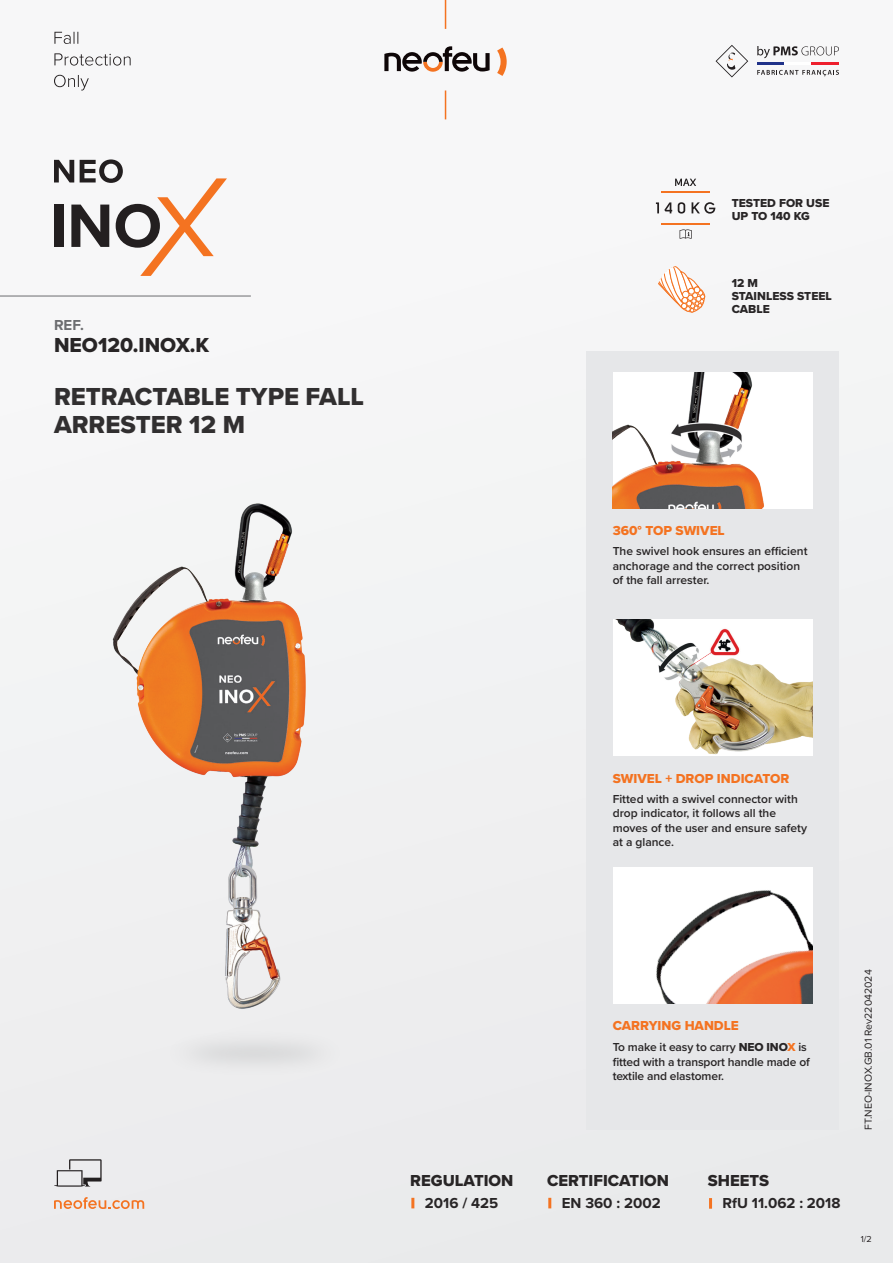
<style>
.page{position:relative;width:893px;height:1263px;background:#f3f4f4}
.page>*{position:absolute;margin:0;border:0;box-sizing:border-box;transform-origin:0 0}
.t1{font:25.5px/28.5px "Proxima Nova Extrabld";color:#312f30}
.t2{font:21px "Proxima Nova Extrabld";color:#282526}
.t3{font:16.5px "Proxima Nova Extrabld";color:#282526}
.t4{font:700 15px "Proxima Nova";color:#282526}
.t5{font:700 15px "Proxima Nova";color:#6c6d70}
.t6{font:13.5px "Proxima Nova Extrabld";color:#f47321}
.t7{font:600 12px/14.4px "Proxima Nova";color:#282526}
.t8{font:12px/13.2px "Proxima Nova Extrabld";color:#282526}
.t9{font:10.5px "Proxima Nova";color:#231f20}
.t10{font:9px "Proxima Nova";color:#231f20}
.s1{font-family:"Proxima Nova Extrabld";font-weight:400}
.s2{font-family:"Proxima Nova Extrabld";font-weight:400;color:#f47321}
</style>
<div class="page">
<svg style="left:54px;top:1159px;width:48px;height:27px"></svg>
<svg style="left:54px;top:1197px;width:90px;height:12px"></svg>
<svg style="left:411px;top:1198px;width:3px;height:10px"></svg>
<svg style="left:548px;top:1198px;width:3px;height:10px"></svg>
<svg style="left:709px;top:1198px;width:3px;height:11px"></svg>
<svg style="left:497px;top:48px;width:10px;height:28px"></svg>
<svg style="left:384px;top:46px;width:106px;height:26px"></svg>
<svg style="left:445px;top:0;width:1px;height:29px"></svg>
<svg style="left:445px;top:90px;width:1px;height:29px"></svg>
<svg style="left:716px;top:45px;width:32px;height:32px"></svg>
<svg style="left:757px;top:46px;width:82px;height:12px"></svg>
<svg style="left:757px;top:70px;width:82px;height:6px"></svg>
<hr style="left:757px;top:62px;width:27px;height:3px;background:#203289">
<hr style="left:784px;top:62px;width:28px;height:3px;background:#fff">
<hr style="left:812px;top:62px;width:27px;height:3px;background:#ee1f2d">
<svg style="left:675px;top:179px;width:21px;height:7px"></svg>
<hr style="left:661px;top:191px;width:49px;height:2px;background:#f47321">
<hr style="left:661px;top:223px;width:49px;height:1px;background:#f47321">
<svg style="left:656px;top:202px;width:16px;height:11px"></svg>
<svg style="left:678px;top:202px;width:7px;height:12px"></svg>
<svg style="left:692px;top:202px;width:23px;height:12px"></svg>
<svg style="left:680px;top:229px;width:12px;height:10px"></svg>
<svg style="left:54px;top:75px;width:35px;height:15px"></svg>
<svg style="left:54px;top:53px;width:77px;height:13px"></svg>
<svg style="left:54px;top:32px;width:24px;height:12px"></svg>
<img style="left:112px;top:503px;width:194px;height:480px">
<hr style="left:0;top:296px;width:251px;height:1px;background:#6c6d70">
<svg style="left:54px;top:159px;width:173px;height:117px"></svg>
<svg style="left:658px;top:266px;width:47px;height:47px"></svg>
<img style="left:179px;top:983px;width:152px;height:88px">
<div style="left:586px;top:351px;width:253px;height:779px;background:#e6e7e9"></div>
<img style="left:613px;top:373px;width:199px;height:136px">
<img style="left:613px;top:867px;width:199px;height:136px">
<img style="left:613px;top:620px;width:199px;height:136px">
<p class="t5" style="left:54px;top:313px;width:32px">REF.</p>
<h2 class="t2" style="left:54px;top:332px;width:157px">NEO120.INOX.K</h2>
<h1 class="t1" style="left:54px;top:383px;width:312px">RETRACTABLE TYPE FALL<br>ARRESTER 12 M</h1>
<p class="t8" style="left:732px;top:197px;width:99px">TESTED FOR USE<br>UP TO 140 KG</p>
<p class="t8" style="left:732px;top:276px;width:102px">12 M<br>STAINLESS STEEL<br>CABLE</p>
<p class="t6" style="left:613px;top:523px;width:114px">360° TOP SWIVEL</p>
<p class="t7" style="left:613px;top:544px;width:196px">The swivel hook ensures an efficient anchorage and the correct position of the fall arrester.</p>
<p class="t6" style="left:613px;top:770px;width:178px">SWIVEL + DROP INDICATOR</p>
<p class="t7" style="left:613px;top:791px;width:196px">Fitted with a swivel connector with drop indicator, it follows all the moves of the user and ensure safety at a glance.</p>
<p class="t6" style="left:613px;top:1017px;width:128px">CARRYING HANDLE</p>
<p class="t7" style="left:613px;top:1040px;width:199px">To make it easy to carry <span class="s1">NEO INO</span><span class="s2">X</span> is fitted with a transport handle made of textile and elastomer.</p>
<h3 class="t3" style="left:410px;top:1170px;width:105px">REGULATION</h3>
<h3 class="t3" style="left:547px;top:1170px;width:123px">CERTIFICATION</h3>
<h3 class="t3" style="left:708px;top:1170px;width:63px">SHEETS</h3>
<p class="t4" style="left:425px;top:1192px;width:75px">2016 / 425</p>
<p class="t4" style="left:562px;top:1192px;width:100px">EN 360 : 2002</p>
<p class="t4" style="left:723px;top:1192px;width:119px">RfU 11.062 : 2018</p>
<p class="t9" style="left:861px;top:1130px;width:162px;rotate:-90deg">FT.NEO-INOX.GB.01 Rev22042024</p>
<p class="t10" style="left:861px;top:1232px;width:13px">1/2</p>
</div>
